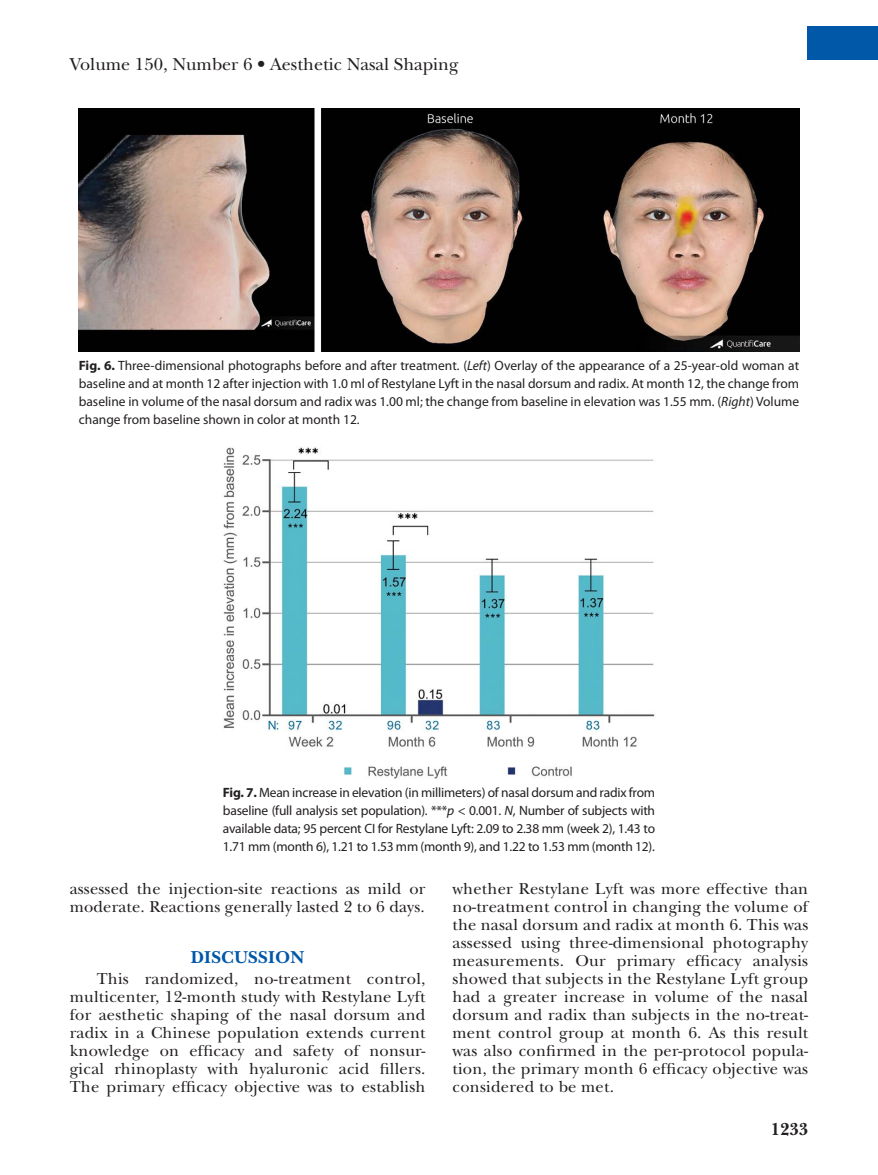
<style>
.page{position:relative;width:878px;height:1175px;background:#fff}
.page>*{position:absolute;margin:0;border:0;box-sizing:border-box;transform-origin:0 0}
.t1{font:18px "New Baskerville Std";color:#231f20}
.t2{font:700 18px "New Baskerville Std";letter-spacing:.01em;color:#0157a8}
.t3{font:700 18px "New Baskerville Std";color:#231f20}
.t4{font:16.5px/18px "New Baskerville Std";letter-spacing:.015em;color:#231f20;text-align:justify}
.t5{font:13.5px/18px "Myriad Pro";letter-spacing:-.015em;color:#231f20;text-align:justify}
.s1{font-weight:700}
.s2{font-style:italic}
</style>
<div class="page">
<div style="left:807px;top:26px;width:71px;height:33px;background:#0157a8"></div>
<img style="left:79px;top:108px;width:720px;height:243px">
<img style="left:223px;top:447px;width:432px;height:332px">
<p class="t1" style="left:70px;top:54px;width:390px">Volume 150, Number 6 • Aesthetic Nasal Shaping</p>
<p class="t5" style="left:79px;top:356px;width:721px"><span class="s1">Fig. 6.</span> Three-dimensional photographs before and after treatment. (<span class="s2">Left</span>) Overlay of the appearance of a 25-year-old woman at baseline and at month 12 after injection with 1.0 ml of Restylane Lyft in the nasal dorsum and radix. At month 12, the change from baseline in volume of the nasal dorsum and radix was 1.00 ml; the change from baseline in elevation was 1.55 mm. (<span class="s2">Right</span>) Volume change from baseline shown in color at month 12.</p>
<p class="t5" style="left:223px;top:783px;width:434px"><span class="s1">Fig. 7.</span> Mean increase in elevation (in millimeters) of nasal dorsum and radix from baseline (full analysis set population). ***<span class="s2">p</span> &lt; 0.001. <span class="s2">N</span>, Number of subjects with available data; 95 percent CI for Restylane Lyft: 2.09 to 2.38 mm (week 2), 1.43 to 1.71 mm (month 6), 1.21 to 1.53 mm (month 9), and 1.22 to 1.53 mm (month 12).</p>
<p class="t4" style="left:70px;top:879px;width:357px">assessed the injection-site reactions as mild or moderate. Reactions generally lasted 2 to 6 days.</p>
<p class="t2" style="left:191px;top:946px;width:115px">DISCUSSION</p>
<p class="t4" style="left:70px;top:969px;width:357px;text-indent:27px">This randomized, no-treatment control, multicenter, 12-month study with Restylane Lyft for aesthetic shaping of the nasal dorsum and radix in a Chinese population extends current knowledge on efficacy and safety of nonsur&shy;gical rhinoplasty with hyaluronic acid fillers.<br>The primary efficacy objective was to establish</p>
<p class="t4" style="left:452px;top:879px;width:357px">whether Restylane Lyft was more effective than no-treatment control in changing the volume of the nasal dorsum and radix at month 6. This was assessed using three-dimensional photography measurements. Our primary efficacy analysis showed that subjects in the Restylane Lyft group had a greater increase in volume of the nasal dorsum and radix than subjects in the no-treat&shy;ment control group at month 6. As this result was also confirmed in the per-protocol popula&shy;tion, the primary month 6 efficacy objective was considered to be met.</p>
<p class="t3" style="left:770px;top:1118px;width:39px">1233</p>
</div>
